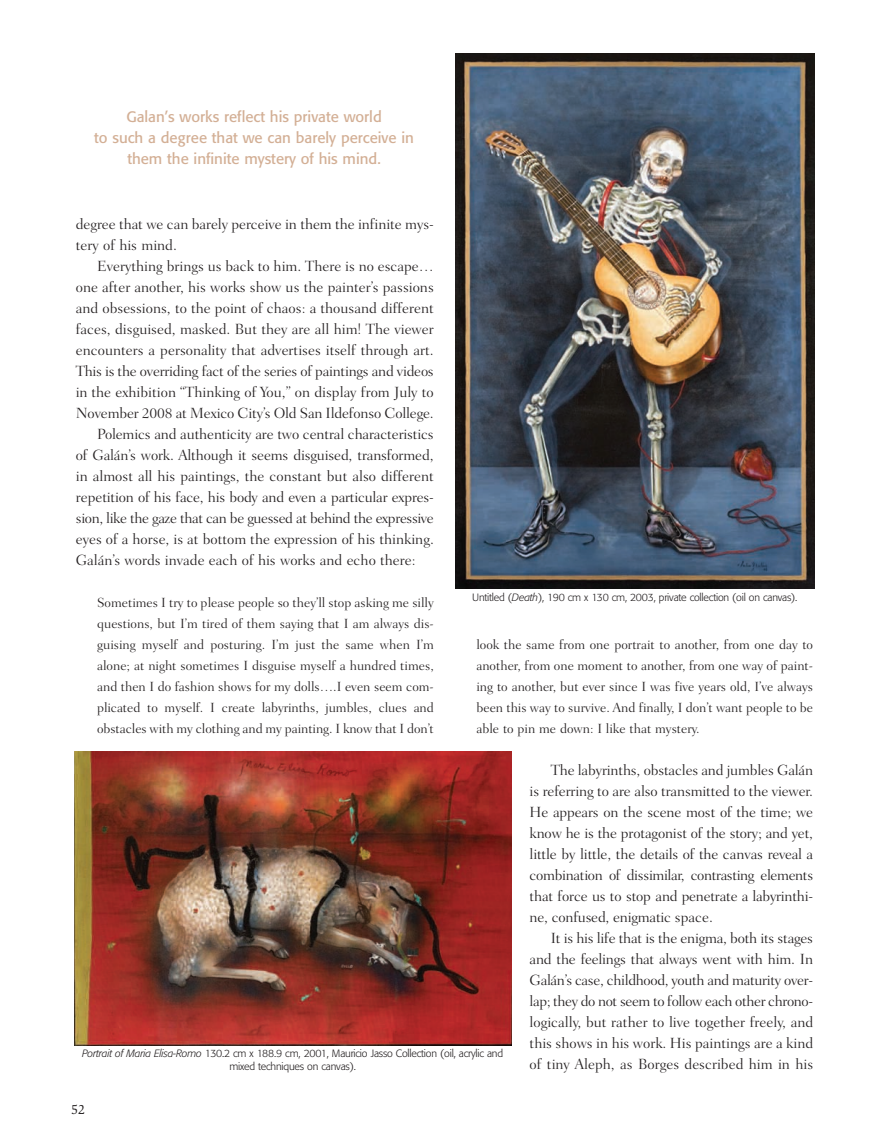
<style>
.page{position:relative;width:889px;height:1144px;background:#fff}
.page>*{position:absolute;margin:0;border:0;box-sizing:border-box;transform-origin:0 0}
.t1{font:300 15px "Fairfield LH";letter-spacing:-.01em;color:#231f20}
.t2{font:15px/21px "Formata";color:#d3af95;text-align:center}
.t3{font:300 13.5px/21px "Fairfield LH";letter-spacing:-.005em;color:#231f20;text-align:justify}
.t4{font:13.5px "Slimbach";color:#231f20}
.t5{font:300 10.5px/13px "Formata";letter-spacing:-.02em;color:#231f20;text-align:center}
.s1{font-style:italic}
</style>
<div class="page">
<img style="left:74px;top:53px;width:741px;height:993px">
<p class="t2" style="left:94px;top:107px;width:321px">Galan’s works reflect his private world<br>to such a degree that we can barely perceive in them the infinite mystery of his mind.</p>
<p class="t1" style="left:76px;top:218px;width:359px">degree that we can barely perceive in them the infinite mys-</p>
<p class="t1" style="left:76px;top:239px;width:103px">tery of his mind.</p>
<p class="t1" style="left:97px;top:260px;width:338px">Everything brings us back to him. There is no escape…</p>
<p class="t1" style="left:76px;top:281px;width:359px">one after another, his works show us the painter’s passions</p>
<p class="t1" style="left:76px;top:302px;width:359px">and obsessions, to the point of chaos: a thousand different</p>
<p class="t1" style="left:76px;top:323px;width:359px">faces, disguised, masked. But they are all him! The viewer</p>
<p class="t1" style="left:76px;top:344px;width:359px">encounters a personality that advertises itself through art.</p>
<p class="t1" style="left:76px;top:365px;width:359px">This is the overriding fact of the series of paintings and videos</p>
<p class="t1" style="left:76px;top:386px;width:359px">in the exhibition “Thinking of You,” on display from July to</p>
<p class="t1" style="left:76px;top:407px;width:359px">November 2008 at Mexico City’s Old San Ildefonso College.</p>
<p class="t1" style="left:97px;top:428px;width:338px">Polemics and authenticity are two central characteristics</p>
<p class="t1" style="left:76px;top:449px;width:359px">of Galán’s work. Although it seems disguised, transformed,</p>
<p class="t1" style="left:76px;top:470px;width:359px">in almost all his paintings, the constant but also different</p>
<p class="t1" style="left:76px;top:491px;width:359px">repetition of his face, his body and even a particular expres-</p>
<p class="t1" style="left:76px;top:512px;width:359px">sion, like the gaze that can be guessed at behind the expressive</p>
<p class="t1" style="left:76px;top:533px;width:359px">eyes of a horse, is at bottom the expression of his thinking.</p>
<p class="t1" style="left:76px;top:554px;width:341px">Galán’s words invade each of his works and echo there:</p>
<p class="t3" style="left:97px;top:593px;width:338px">Sometimes I try to please people so they’ll stop asking me silly questions, but I’m tired of them saying that I am always dis&shy;guising myself and posturing. I’m just the same when I’m alone; at night sometimes I disguise myself a hundred times, and then I do fashion shows for my dolls….I even seem com&shy;plicated to myself. I create labyrinths, jumbles, clues and obstacles with my clothing and my painting. I know that I don’t</p>
<p class="t5" style="left:472px;top:592px;width:327px">Untitled (<span class="s1">Death</span>), 190 cm x 130 cm, 2003, private collection (oil on canvas).</p>
<p class="t3" style="left:476px;top:635px;width:338px">look the same from one portrait to another, from one day to another, from one moment to another, from one way of paint&shy;ing to another, but ever since I was five years old, I’ve always been this way to survive. And finally, I don’t want people to be able to pin me down: I like that mystery.</p>
<p class="t1" style="left:551px;top:764px;width:264px">The labyrinths, obstacles and jumbles Galán</p>
<p class="t1" style="left:529px;top:785px;width:285px">is referring to are also transmitted to the viewer.</p>
<p class="t1" style="left:529px;top:806px;width:285px">He appears on the scene most of the time; we</p>
<p class="t1" style="left:529px;top:827px;width:285px">know he is the protagonist of the story; and yet,</p>
<p class="t1" style="left:529px;top:848px;width:285px">little by little, the details of the canvas reveal a</p>
<p class="t1" style="left:529px;top:869px;width:285px">combination of dissimilar, contrasting elements</p>
<p class="t1" style="left:529px;top:890px;width:285px">that force us to stop and penetrate a labyrinthi-</p>
<p class="t1" style="left:529px;top:911px;width:185px">ne, confused, enigmatic space.</p>
<p class="t1" style="left:551px;top:932px;width:264px">It is his life that is the enigma, both its stages</p>
<p class="t1" style="left:529px;top:953px;width:285px">and the feelings that always went with him. In</p>
<p class="t1" style="left:529px;top:974px;width:285px">Galán’s case, childhood, youth and maturity over-</p>
<p class="t1" style="left:529px;top:995px;width:285px">lap; they do not seem to follow each other chrono-</p>
<p class="t1" style="left:529px;top:1016px;width:285px">logically, but rather to live together freely, and</p>
<p class="t1" style="left:529px;top:1037px;width:285px">this shows in his work. His paintings are a kind</p>
<p class="t1" style="left:529px;top:1058px;width:285px">of tiny Aleph, as Borges described him in his</p>
<p class="t5" style="left:82px;top:1047px;width:422px"><span class="s1">Portrait of Maria Elisa-Romo</span> 130.2 cm x 188.9 cm, 2001, Mauricio Jasso Collection (oil, acrylic and mixed techniques on canvas).</p>
<p class="t4" style="left:71px;top:1104px;width:15px">52</p>
</div>
